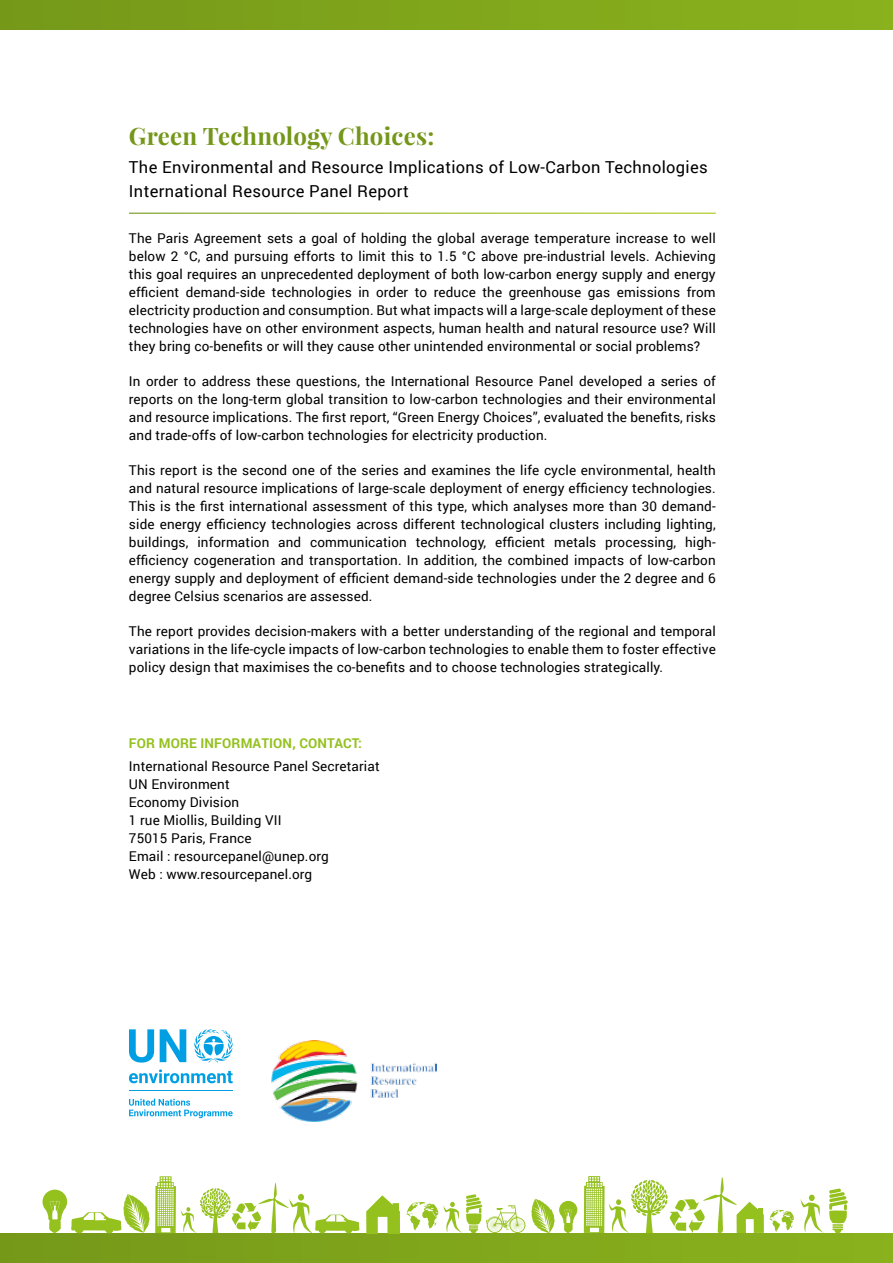
<style>
.page{position:relative;width:893px;height:1263px;background:#fff}
.page>*{position:absolute;margin:0;border:0;box-sizing:border-box;transform-origin:0 0}
.t1{font:700 24px "Playfair Display";letter-spacing:.01em;color:#749719}
.t2{font:16.5px/24px "Roboto";letter-spacing:.02em;color:#000}
.t3{font:13.5px/18px "Roboto";letter-spacing:.01em;color:#000;text-align:justify}
.t4{font:700 13.5px "Roboto";letter-spacing:.01em;color:#95c11f}
</style>
<div class="page">
<div style="left:0;top:0;width:893px;height:30px;background:#80a61b"></div>
<div style="left:0;top:1233px;width:893px;height:30px;background:#80a61b"></div>
<hr style="left:129px;top:1090px;width:104px;height:1px;background:#009fe3">
<svg style="left:129px;top:1098px;width:104px;height:20px"></svg>
<svg style="left:194px;top:1029px;width:39px;height:33px"></svg>
<svg style="left:129px;top:1029px;width:25px;height:33px"></svg>
<svg style="left:160px;top:1029px;width:26px;height:33px"></svg>
<svg style="left:129px;top:1069px;width:104px;height:14px"></svg>
<svg style="left:800px;top:1188px;width:48px;height:45px"></svg>
<svg style="left:770px;top:1210px;width:24px;height:22px"></svg>
<svg style="left:407px;top:1194px;width:118px;height:39px"></svg>
<svg style="left:366px;top:1195px;width:34px;height:39px"></svg>
<svg style="left:584px;top:1176px;width:180px;height:57px"></svg>
<svg style="left:43px;top:1176px;width:316px;height:58px"></svg>
<svg style="left:531px;top:1198px;width:46px;height:35px"></svg>
<img style="left:271px;top:1041px;width:165px;height:80px">
<h1 class="t1" style="left:129px;top:121px;width:307px">Green Technology Choices:</h1>
<p class="t2" style="left:129px;top:155px;width:580px">The Environmental and Resource Implications of Low-Carbon Technologies<br>International Resource Panel Report</p>
<p class="t3" style="left:129px;top:229px;width:588px">The Paris Agreement sets a goal of holding the global average temperature increase to well below 2 °C, and pursuing efforts to limit this to 1.5 °C above pre-industrial levels. Achieving this goal requires an unprecedented deployment of both low-carbon energy supply and energy efficient demand-side technologies in order to reduce the greenhouse gas emissions from electricity production and consumption. But what impacts will a large-scale deployment of these technologies have on other environment aspects, human health and natural resource use? Will they bring co-benefits or will they cause other unintended environmental or social problems?</p>
<p class="t3" style="left:129px;top:372px;width:588px">In order to address these questions, the International Resource Panel developed a series of reports on the long-term global transition to low-carbon technologies and their environmental and resource implications. The first report, “Green Energy Choices”, evaluated the benefits, risks and trade-offs of low-carbon technologies for electricity production.</p>
<p class="t3" style="left:129px;top:461px;width:588px">This report is the second one of the series and examines the life cycle environmental, health and natural resource implications of large-scale deployment of energy efficiency technologies.<br>This is the first international assessment of this type, which analyses more than 30 demand&shy;side energy efficiency technologies across different technological clusters including lighting, buildings, information and communication technology, efficient metals processing, high&shy;efficiency cogeneration and transportation. In addition, the combined impacts of low-carbon energy supply and deployment of efficient demand-side technologies under the 2 degree and 6 degree Celsius scenarios are assessed.</p>
<p class="t3" style="left:129px;top:622px;width:588px">The report provides decision-makers with a better understanding of the regional and temporal variations in the life-cycle impacts of low-carbon technologies to enable them to foster effective policy design that maximises the co-benefits and to choose technologies strategically.</p>
<p class="t4" style="left:129px;top:734px;width:235px">FOR MORE INFORMATION, CONTACT:</p>
<p class="t3" style="left:129px;top:756px;width:252px;text-align:left">International Resource Panel Secretariat<br>UN Environment<br>Economy Division<br>1 rue Miollis, Building VII<br>75015 Paris, France<br>Email : resourcepanel@unep.org<br>Web : www.resourcepanel.org</p>
</div>
